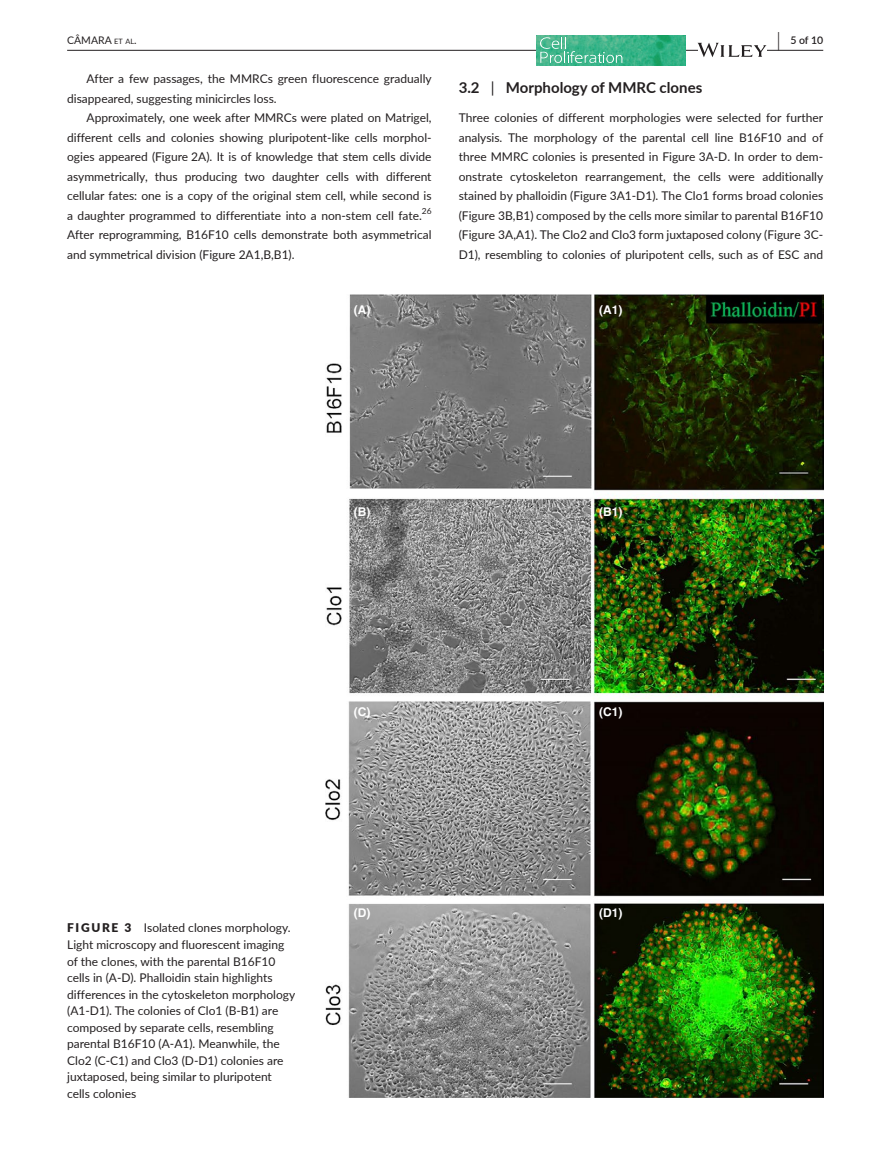
<style>
.page{position:relative;width:893px;height:1174px;background:#fff}
.page>*{position:absolute;margin:0;border:0;box-sizing:border-box;transform-origin:0 0}
.t1{font:600 19.5px "Lato";color:#231f20;scale:.48 1}
.t2{font:700 15px "Lato";color:#231f20}
.t3{font:12px/19.5px "Lato";color:#231f20}
.t4{font:700 12px "Helvetica";color:#fff}
.t5{font:10.5px "Lato";color:#231f20}
.t6{font:600 10.5px "Lato";color:#231f20}
.s1{font-size:7.35px}
.s2{font-weight:400}
.s3{font-weight:900}
</style>
<div class="page">
<hr style="left:67px;top:50px;width:756px;height:1px;background:#231f20">
<img style="left:537px;top:35px;width:148px;height:30px">
<svg style="left:540px;top:37px;width:82px;height:26px;background:#5abf9a"></svg>
<svg style="left:697px;top:43px;width:69px;height:14px"></svg>
<img style="left:325px;top:295px;width:498px;height:802px">
<h1 class="t1" style="left:778px;top:26px;width:7px">|</h1>
<p class="t5" style="left:67px;top:33px;width:71px">CÂMARA <span class="s1">et al</span>.</p>
<p class="t6" style="left:790px;top:33px;width:34px">5 of 10</p>
<p class="t3" style="left:67px;top:68px;width:366px;text-indent:19px">After a few passages, the MMRCs green fluorescence gradually disappeared, suggesting minicircles loss.</p>
<p class="t3" style="left:67px;top:107px;width:366px;text-align:justify;text-indent:20px">Approximately, one week after MMRCs were plated on Matrigel, different cells and colonies showing pluripotent-like cells morphol&shy;ogies appeared (Figure 2A). It is of knowledge that stem cells divide asymmetrically, thus producing two daughter cells with different cellular fates: one is a copy of the original stem cell, while second is a daughter programmed to differentiate into a non-stem cell fate.<sup>26<br></sup>After reprogramming, B16F10 cells demonstrate both asymmetrical and symmetrical division (Figure 2A1,B,B1).</p>
<p class="t2" style="left:459px;top:76px;width:245px">3.2 <span class="s2">|</span> Morphology of MMRC clones</p>
<p class="t3" style="left:459px;top:107px;width:366px;text-align:justify">Three colonies of different morphologies were selected for further analysis. The morphology of the parental cell line B16F10 and of three MMRC colonies is presented in Figure 3A-D. In order to dem&shy;onstrate cytoskeleton rearrangement, the cells were additionally stained by phalloidin (Figure 3A1-D1). The Clo1 forms broad colonies (Figure 3B,B1) composed by the cells more similar to parental B16F10 (Figure 3A,A1). The Clo2 and Clo3 form juxtaposed colony (Figure 3C-D1), resembling to colonies of pluripotent cells, such as of ESC and</p>
<p class="t4" style="left:354px;top:302px;width:18px">(A)</p>
<p class="t4" style="left:599px;top:302px;width:25px">(A1)</p>
<p class="t4" style="left:354px;top:504px;width:18px">(B)</p>
<p class="t4" style="left:599px;top:504px;width:25px">(B1)</p>
<p class="t4" style="left:354px;top:704px;width:18px">(C)</p>
<p class="t4" style="left:599px;top:704px;width:25px">(C1)</p>
<p class="t3" style="left:67px;top:919px;width:230px;line-height:16.5px"><span class="s3">FIGURE 3</span> Isolated clones morphology.<br>Light microscopy and fluorescent imaging of the clones, with the parental B16F10 cells in (A-D). Phalloidin stain highlights differences in the cytoskeleton morphology (A1-D1). The colonies of Clo1 (B-B1) are composed by separate cells, resembling parental B16F10 (A-A1). Meanwhile, the Clo2 (C-C1) and Clo3 (D-D1) colonies are juxtaposed, being similar to pluripotent cells colonies</p>
<p class="t4" style="left:354px;top:905px;width:18px">(D)</p>
<p class="t4" style="left:599px;top:905px;width:25px">(D1)</p>
</div>
